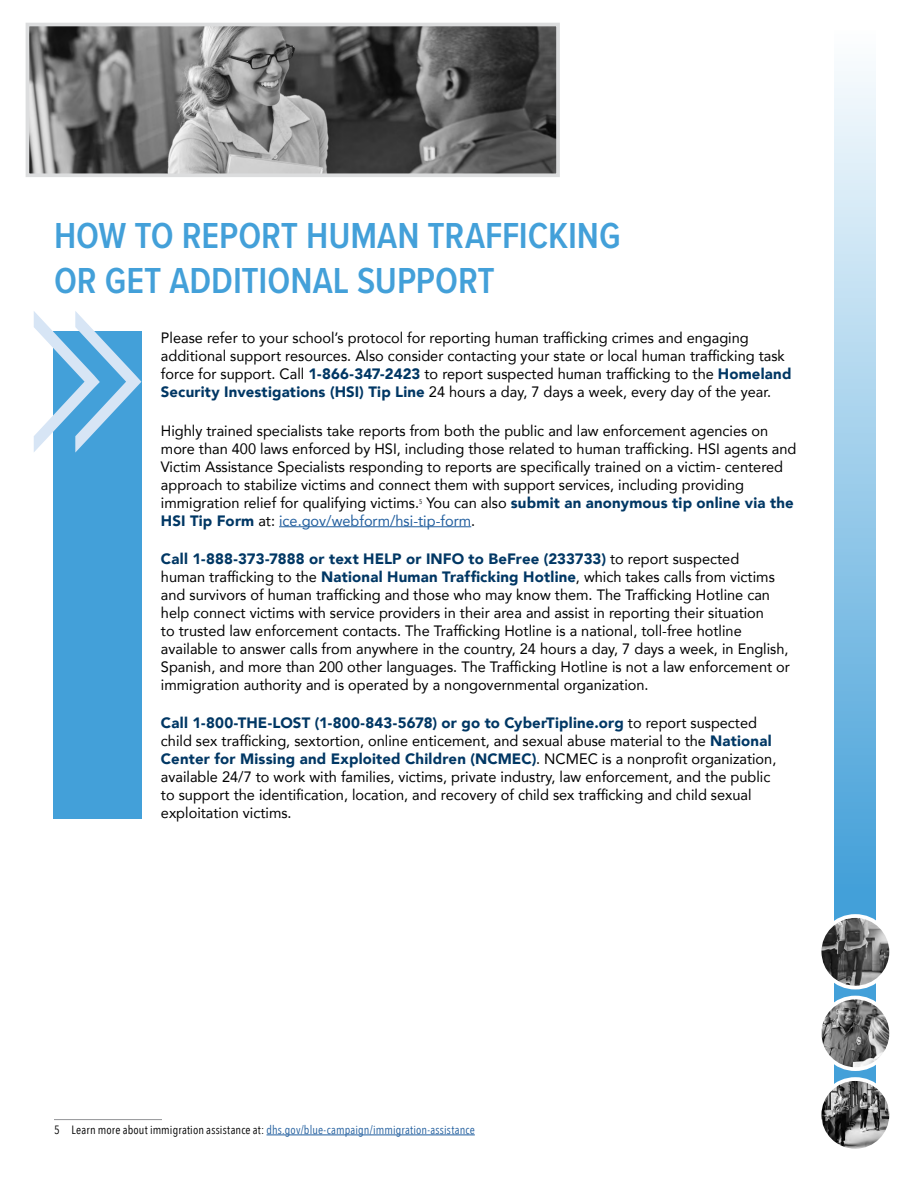
<style>
.page{position:relative;width:918px;height:1188px;background:#fff}
.page>*{position:absolute;margin:0;border:0;box-sizing:border-box;transform-origin:0 0}
.t1{font:600 37.5px/45px "Proxima Nova Cond";color:#43a0d9}
.t2{font:15px/18px "Avenir";color:#000}
.t3{font:12px "Avenir Next Condensed";letter-spacing:.015em;color:#215e9e}
.s1{font-weight:900;color:#003764}
.s2{color:#215e9e}
.s3{color:#000}
</style>
<div class="page">
<img style="left:31px;top:28px;width:524px;height:144px">
<div style="left:26px;top:23px;width:534px;height:154px;border:4px solid #dcddde"></div>
<svg style="left:835px;top:71px;width:41px;height:1013px"></svg>
<img style="left:820px;top:1079px;width:71px;height:72px;border-radius:36px">
<div style="left:818px;top:1077px;width:75px;height:76px;border:4px solid #fff;border-radius:50%"></div>
<img style="left:820px;top:998px;width:71px;height:71px;border-radius:36px">
<div style="left:818px;top:996px;width:75px;height:75px;border:4px solid #fff;border-radius:50%"></div>
<img style="left:820px;top:916px;width:71px;height:72px;border-radius:36px">
<div style="left:818px;top:914px;width:75px;height:75px;border:4px solid #fff;border-radius:50%"></div>
<div style="left:53px;top:331px;width:89px;height:488px;background:#43a0d9"></div>
<svg style="left:34px;top:311px;width:107px;height:142px"></svg>
<hr style="left:279px;top:526px;width:192px;height:1px;background:#215e9e">
<hr style="left:54px;top:1119px;width:108px;height:1px;background:#939598">
<hr style="left:267px;top:1135px;width:208px;height:1px;background:#215e9e">
<h2 class="t1" style="left:54px;top:212px;width:568px">HOW TO REPORT HUMAN TRAFFICKING<br>OR GET ADDITIONAL SUPPORT</h2>
<p class="t2" style="left:161px;top:329px;width:632px">Please refer to your school’s protocol for reporting human trafficking crimes and engaging additional support resources. Also consider contacting your state or local human trafficking task force for support. Call <span class="s1">1-866-347-2423</span> to report suspected human trafficking to the <span class="s1">Homeland Security Investigations (HSI) Tip Line</span> 24 hours a day, 7 days a week, every day of the year.</p>
<p class="t2" style="left:161px;top:421px;width:637px">Highly trained specialists take reports from both the public and law enforcement agencies on more than 400 laws enforced by HSI, including those related to human trafficking. HSI agents and Victim Assistance Specialists responding to reports are specifically trained on a victim- centered approach to stabilize victims and connect them with support services, including providing immigration relief for qualifying victims.<sup>5</sup> You can also <span class="s1">submit an anonymous tip online via the HSI Tip Form</span> at: <span class="s2">ice.gov/webform/hsi-tip-form</span>.</p>
<p class="t2" style="left:161px;top:549px;width:631px"><span class="s1">Call 1-888-373-7888 or text HELP or INFO to BeFree (233733)</span> to report suspected<br>human trafficking to the <span class="s1">National Human Trafficking Hotline</span>, which takes calls from victims and survivors of human trafficking and those who may know them. The Trafficking Hotline can help connect victims with service providers in their area and assist in reporting their situation<br>to trusted law enforcement contacts. The Trafficking Hotline is a national, toll-free hotline available to answer calls from anywhere in the country, 24 hours a day, 7 days a week, in English, Spanish, and more than 200 other languages. The Trafficking Hotline is not a law enforcement or immigration authority and is operated by a nongovernmental organization.</p>
<p class="t2" style="left:161px;top:714px;width:617px"><span class="s1">Call 1-800-THE-LOST (1-800-843-5678) or go to CyberTipline.org</span> to report suspected child sex trafficking, sextortion, online enticement, and sexual abuse material to the <span class="s1">National Center for Missing and Exploited Children (NCMEC)</span>. NCMEC is a nonprofit organization, available 24/7 to work with families, victims, private industry, law enforcement, and the public to support the identification, location, and recovery of child sex trafficking and child sexual exploitation victims.</p>
<p class="t3" style="left:54px;top:1120px;width:422px"><span class="s3">5 Learn more about immigration assistance at:</span> dhs.gov/blue-campaign/immigration-assistance</p>
</div>
